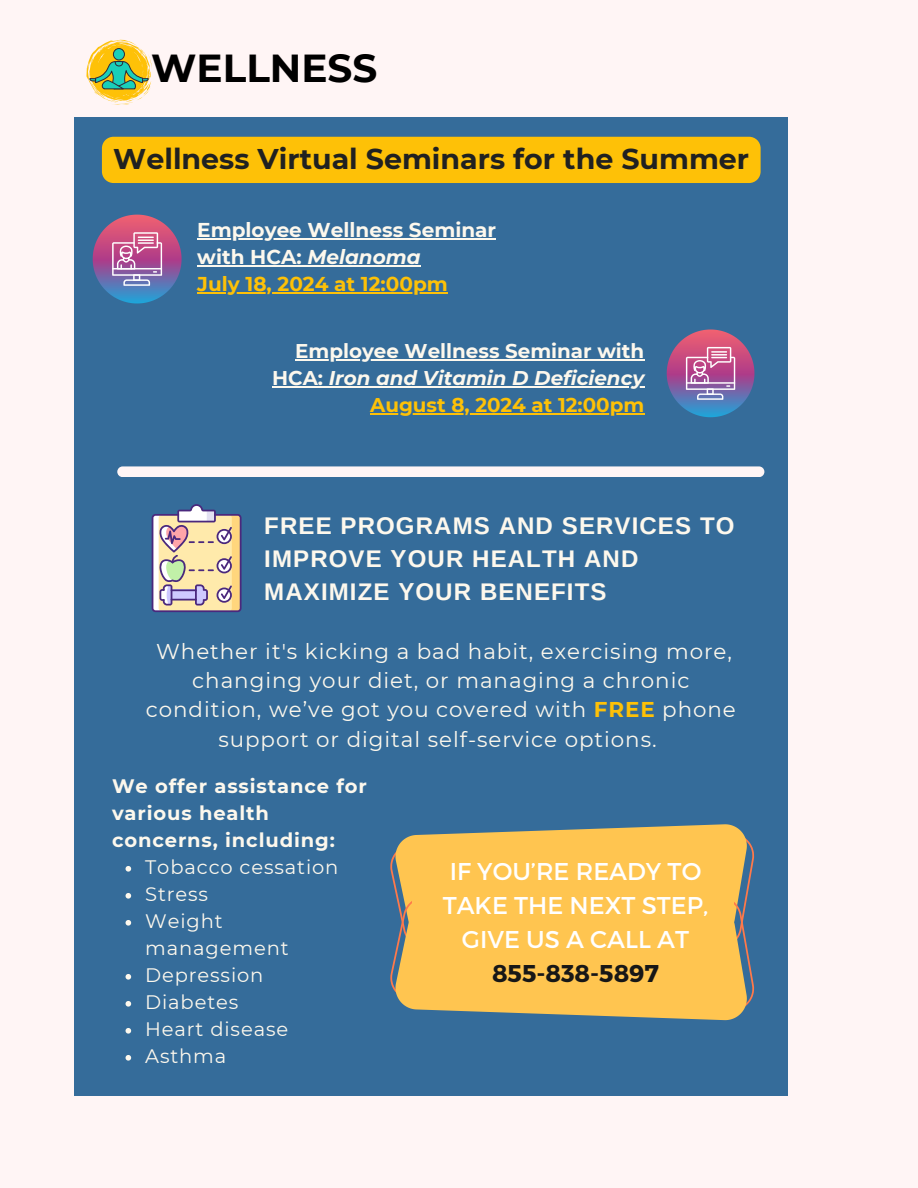
<style>
.page{position:relative;width:918px;height:1188px;background:#fff5f5}
.page>*{position:absolute;margin:0;border:0;box-sizing:border-box;transform-origin:0 0}
.t1{font:700 39px "Montserrat";color:#000}
.t2{font:700 28.5px "Montserrat";color:#202121}
.t3{font:24.3px/33.8px "Montserrat";color:#fff;text-align:center}
.t4{font:700 24px/32.7px "Arimo";letter-spacing:.045em;color:#fdf8ed}
.t5{font:21.45px/29.2px "Montserrat";letter-spacing:.045em;color:#fdf8ed;text-align:center}
.t6{font:700 19.95px/27px "Montserrat";color:#fdf8ed}
.t7{font:700 19.95px "Montserrat";color:#fec107}
.t8{font:700 19.8px/27px "Montserrat";color:#fdf8ed;text-align:right}
.t9{font:700 19.8px "Montserrat";color:#fec107}
.t10{font:19.5px/27px "Montserrat";letter-spacing:.045em;color:#fdf8ed}
.t11{font:700 19.5px/27px "Montserrat";letter-spacing:.045em;color:#fdf8ed}
.s1{font-style:italic}
.s2{font-weight:700;color:#fec107}
.s3{font-weight:700;color:#171717}
</style>
<div class="page">
<div style="left:75px;top:118px;width:713px;height:978px;background:#356c9a"></div>
<svg style="left:86px;top:40px;width:66px;height:65px"></svg>
<div style="left:113px;top:49px;width:11px;height:11px;background:#19cfba;border-radius:50%"></div>
<div style="left:113px;top:48px;width:12px;height:12px;border:1px solid #2e2939;border-radius:50%"></div>
<svg style="left:93px;top:215px;width:89px;height:88px"></svg>
<hr style="left:197px;top:238px;width:299px;height:2px;background:#fdf8ed">
<hr style="left:197px;top:265px;width:110px;height:2px;background:#fdf8ed">
<hr style="left:307px;top:265px;width:114px;height:2px;background:#fdf8ed">
<hr style="left:197px;top:292px;width:251px;height:2px;background:#fec107">
<svg style="left:667px;top:330px;width:87px;height:87px"></svg>
<hr style="left:295px;top:359px;width:349px;height:1px;background:#fdf8ed">
<hr style="left:272px;top:386px;width:57px;height:1px;background:#fdf8ed">
<hr style="left:329px;top:386px;width:315px;height:1px;background:#fdf8ed">
<hr style="left:370px;top:413px;width:274px;height:1px;background:#fec107">
<div style="left:117px;top:466px;width:647px;height:11px;background:#fff5f5;border-radius:5px"></div>
<svg style="left:152px;top:504px;width:90px;height:108px;background:#cbbbac"></svg>
<svg style="left:390px;top:824px;width:364px;height:196px"></svg>
<div style="left:412px;top:878px;width:322px;height:103px;background:#ffc550"></div>
<div style="left:102px;top:137px;width:659px;height:46px;background:#fec107"></div>
<svg style="left:126px;top:866px;width:5px;height:6px"></svg>
<svg style="left:126px;top:893px;width:5px;height:6px"></svg>
<svg style="left:126px;top:920px;width:5px;height:6px"></svg>
<svg style="left:126px;top:974px;width:5px;height:6px"></svg>
<svg style="left:126px;top:1001px;width:5px;height:6px"></svg>
<svg style="left:126px;top:1028px;width:5px;height:6px"></svg>
<svg style="left:126px;top:1055px;width:5px;height:6px"></svg>
<p class="t1" style="left:151px;top:44px;width:228px">WELLNESS</p>
<h3 class="t2" style="left:113px;top:142px;width:637px">Wellness Virtual Seminars for the Summer</h3>
<p class="t6" style="left:197px;top:217px;width:300px">Employee Wellness Seminar with HCA: <span class="s1">Melanoma</span></p>
<p class="t7" style="left:197px;top:272px;width:252px">July 18, 2024 at 12:00pm</p>
<h1 class="t8" style="left:272px;top:337px;width:374px">Employee Wellness Seminar with<br>HCA: <span class="s1">Iron and Vitamin D Deficiency</span></h1>
<h5 class="t9" style="left:370px;top:393px;width:276px">August 8, 2024 at 12:00pm</h5>
<h5 class="t4" style="left:264px;top:510px;width:472px">FREE PROGRAMS AND SERVICES TO<br>IMPROVE YOUR HEALTH AND<br>MAXIMIZE YOUR BENEFITS</h5>
<p class="t5" style="left:146px;top:637px;width:592px">Whether it's kicking a bad habit, exercising more, changing your diet, or managing a chronic condition, we’ve got you covered with <span class="s2">FREE</span> phone support or digital self-service options.</p>
<p class="t11" style="left:112px;top:772px;width:256px">We offer assistance for various health concerns, including:</p>
<h5 class="t10" style="left:145px;top:853px;width:195px">Tobacco cessation</h5>
<p class="t10" style="left:145px;top:880px;width:64px">Stress</p>
<p class="t10" style="left:145px;top:907px;width:145px">Weight management</p>
<p class="t10" style="left:145px;top:961px;width:120px">Depression</p>
<p class="t10" style="left:145px;top:988px;width:95px">Diabetes</p>
<p class="t10" style="left:145px;top:1015px;width:145px">Heart disease</p>
<p class="t10" style="left:145px;top:1042px;width:83px">Asthma</p>
<p class="t3" style="left:443px;top:854px;width:267px">IF YOU’RE READY TO<br>TAKE THE NEXT STEP,<br>GIVE US A CALL AT<br><span class="s3">855-838-5897</span></p>
</div>
